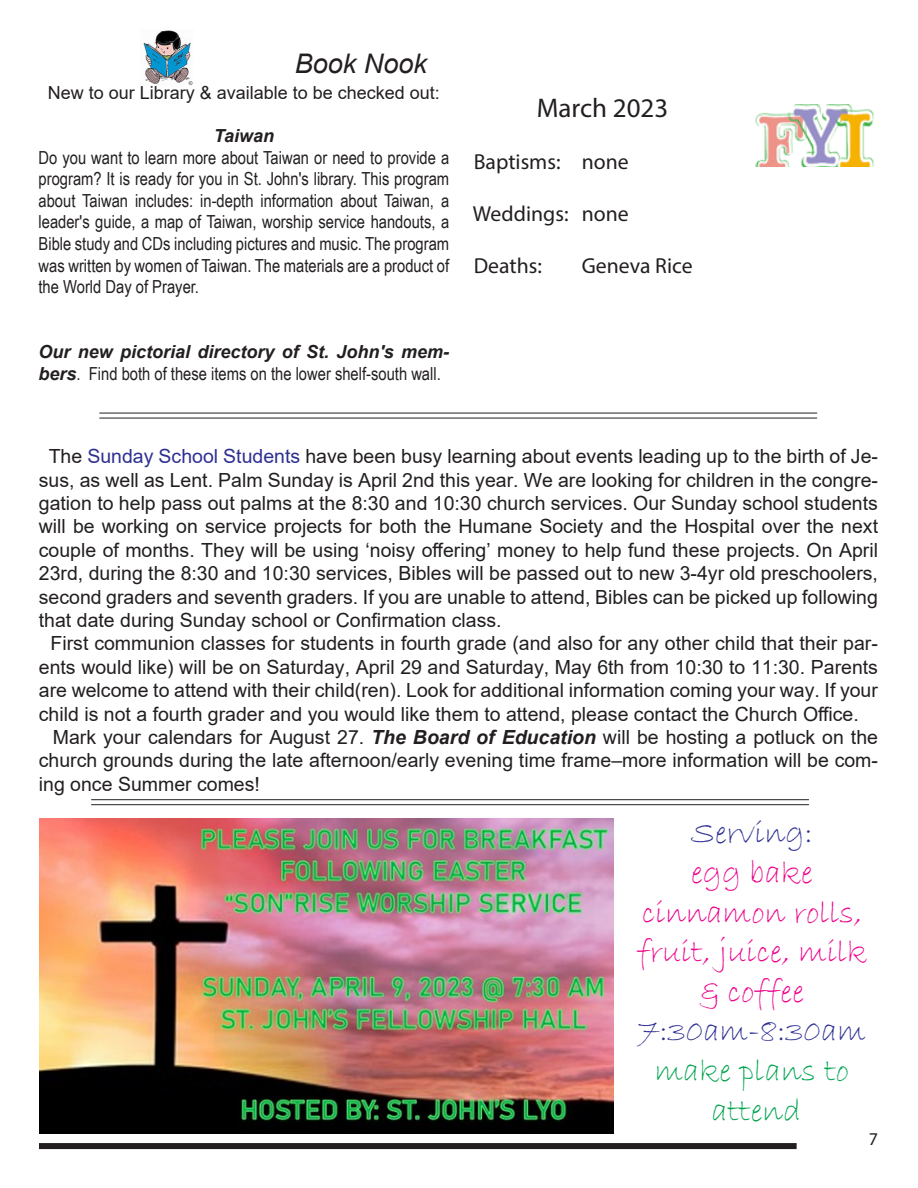
<style>
.page{position:relative;width:918px;height:1188px;background:#fff}
.page>*{position:absolute;margin:0;border:0;box-sizing:border-box;transform-origin:0 0}
.t1{font:33px/39.6px "Bradley Hand ITC";color:#ed028c;text-align:center}
.t2{font:33px "Bradley Hand ITC";color:#2e3092}
.t3{font:33px "Bradley Hand ITC";color:#00a54f}
.t4{font:27px "Myriad Pro";color:#231f20}
.t5{font:italic 27px "Arial";color:#231f20}
.t6{font:21.75px "Myriad Pro";color:#231f20}
.t7{font:19.5px/23.4px "Arial";color:#231f20;text-align:justify}
.t8{font:18px/21.6px "Arial Narrow";color:#231f20;text-align:justify}
.t9{font:18px "Arial";color:#231f20}
.t10{font:italic 700 18px "Arial";color:#231f20}
.t11{font:18px "Myriad Pro";color:#231f20}
.s1{font-family:"Arial";font-weight:700;font-style:italic}
.s2{color:#2e3092}
.s3{font-weight:700;font-style:italic}
</style>
<div class="page">
<div style="left:39px;top:1143px;width:758px;height:6px;background:#231f20"></div>
<img style="left:140px;top:30px;width:53px;height:55px">
<hr style="left:99px;top:413px;width:718px;height:1px;background:#231f20">
<hr style="left:99px;top:418px;width:718px;height:1px;background:#231f20">
<img style="left:755px;top:104px;width:119px;height:63px">
<img style="left:39px;top:819px;width:575px;height:315px">
<hr style="left:91px;top:799px;width:718px;height:1px;background:#231f20">
<hr style="left:91px;top:804px;width:718px;height:1px;background:#231f20">
<p class="t5" style="left:295px;top:46px;width:134px">Book Nook</p>
<p class="t9" style="left:48px;top:80px;width:394px">New to our Library &amp; available to be checked out:</p>
<p class="t10" style="left:214px;top:124px;width:62px">Taiwan</p>
<p class="t8" style="left:39px;top:146px;width:412px">Do you want to learn more about Taiwan or need to provide a program? It is ready for you in St. John's library. This program about Taiwan includes: in-depth information about Taiwan, a leader's guide, a map of Taiwan, worship service handouts, a Bible study and CDs including pictures and music. The program was written by women of Taiwan. The materials are a product of the World Day of Prayer.</p>
<p class="t8" style="left:39px;top:340px;width:412px"><span class="s1">Our new pictorial directory of St. John's mem&shy;bers</span>. Find both of these items on the lower shelf-south wall.</p>
<p class="t4" style="left:537px;top:92px;width:133px">March 2023</p>
<p class="t6" style="left:474px;top:148px;width:156px">Baptisms: none</p>
<p class="t6" style="left:473px;top:200px;width:157px">Weddings: none</p>
<p class="t6" style="left:474px;top:252px;width:70px">Deaths:</p>
<p class="t6" style="left:582px;top:252px;width:113px">Geneva Rice</p>
<p class="t7" style="left:39px;top:444px;width:841px;text-indent:10px">The <span class="s2">Sunday School Students</span> have been busy learning about events leading up to the birth of Je&shy;sus, as well as Lent. Palm Sunday is April 2nd this year. We are looking for children in the congre&shy;gation to help pass out palms at the 8:30 and 10:30 church services. Our Sunday school students will be working on service projects for both the Humane Society and the Hospital over the next couple of months. They will be using ‘noisy offering’ money to help fund these projects. On April 23rd, during the 8:30 and 10:30 services, Bibles will be passed out to new 3-4yr old preschoolers, second graders and seventh graders. If you are unable to attend, Bibles can be picked up following that date during Sunday school or Confirmation class.</p>
<p class="t7" style="left:39px;top:632px;width:841px;text-indent:12px">First communion classes for students in fourth grade (and also for any other child that their par&shy;ents would like) will be on Saturday, April 29 and Saturday, May 6th from 10:30 to 11:30. Parents are welcome to attend with their child(ren). Look for additional information coming your way. If your child is not a fourth grader and you would like them to attend, please contact the Church Office.</p>
<p class="t7" style="left:39px;top:725px;width:841px;text-indent:14px">Mark your calendars for August 27. <span class="s3">The Board of Education</span> will be hosting a potluck on the church grounds during the late afternoon/early evening time frame–more information will be com&shy;ing once Summer comes!</p>
<p class="t2" style="left:691px;top:812px;width:123px">Serving:</p>
<p class="t1" style="left:691px;top:854px;width:123px">egg bake</p>
<p class="t1" style="left:637px;top:893px;width:232px">cinnamon rolls, fruit, juice, milk &amp; coffee</p>
<p class="t2" style="left:638px;top:1010px;width:229px">7:30am-8:30am</p>
<p class="t3" style="left:655px;top:1050px;width:196px">make plans to</p>
<p class="t3" style="left:711px;top:1089px;width:91px">attend</p>
<p class="t11" style="left:869px;top:1128px;width:11px">7</p>
</div>
